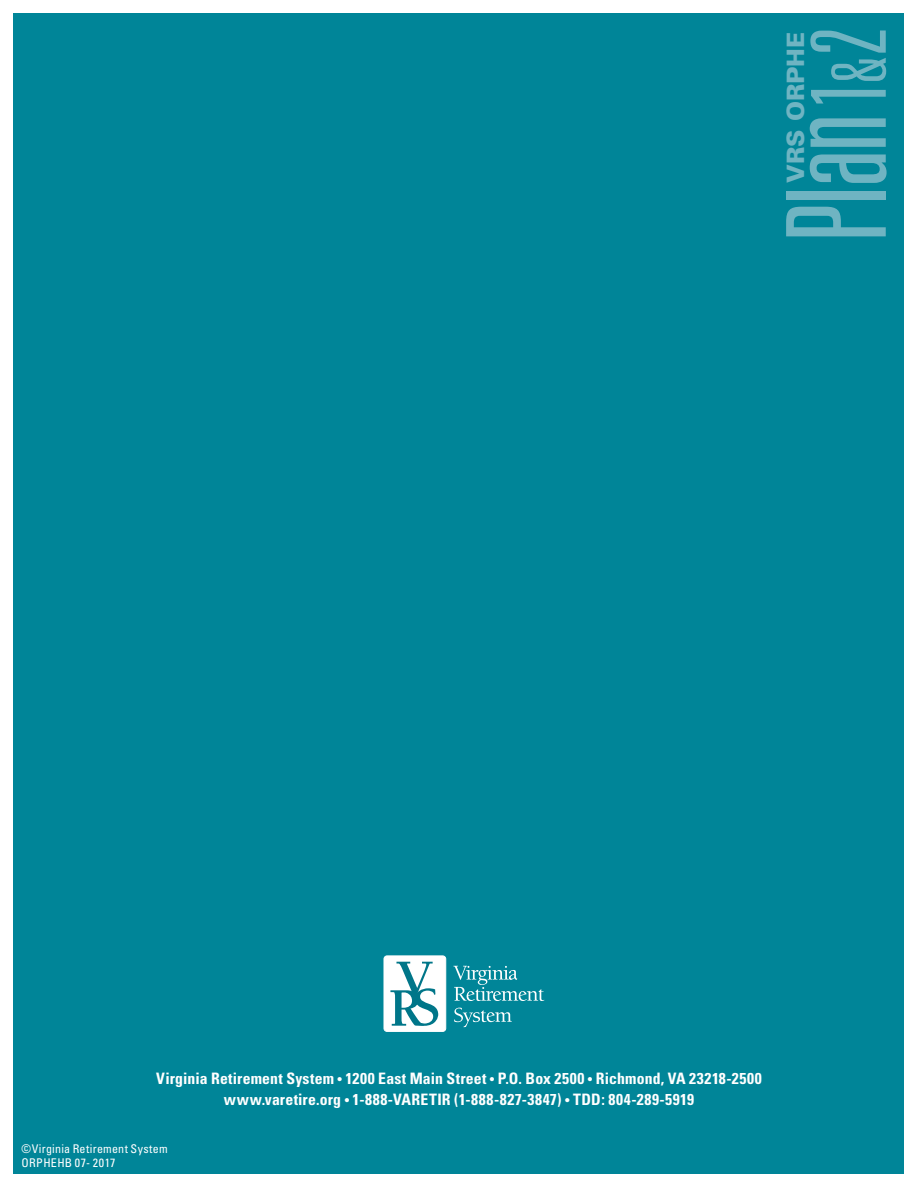
<style>
.page{position:relative;width:918px;height:1188px;background:#fff}
.page>*{position:absolute;margin:0;border:0;box-sizing:border-box;transform-origin:0 0}
.t1{font:300 ultra-condensed 138px "Univers";color:#6fb4c2}
.t2{font:900 24px "Univers";letter-spacing:.005em;color:#6fb4c2}
.t3{font:700 condensed 15.75px/21px "Univers";letter-spacing:.02em;color:#fff;text-align:center}
.t4{font:condensed 12px/13.5px "Univers";letter-spacing:.025em;color:#fff}
.s1{font-size:103.5px}
.s2{font-size:75px}
.s3{font-weight:400;font-size:13.5px}
</style>
<div class="page">
<div style="left:14px;top:14px;width:890px;height:1160px;background:#008598"></div>
<div style="left:384px;top:956px;width:62px;height:75px;background:#fff;border-radius:3px"></div>
<div style="left:384px;top:956px;width:62px;height:76px;border:1px solid #fff;border-radius:3px"></div>
<svg style="left:454px;top:1008px;width:58px;height:19px"></svg>
<svg style="left:453px;top:966px;width:91px;height:35px"></svg>
<svg style="left:390px;top:962px;width:49px;height:64px"></svg>
<h1 class="t1" style="left:765px;top:243px;width:218px;rotate:-90deg">Plan<span class="s1">1</span><span class="s2">&amp;</span><span class="s1">2</span></h1>
<h2 class="t2" style="left:781px;top:183px;width:153px;rotate:-90deg">VRS ORPHE</h2>
<p class="t3" style="left:156px;top:1068px;width:607px">Virginia Retirement System <span class="s3">•</span> 1200 East Main Street <span class="s3">•</span> P.O. Box 2500 <span class="s3">•</span> Richmond, VA 23218-2500 www.varetire.org <span class="s3">•</span> 1-888-VARETIR (1-888-827-3847) <span class="s3">•</span> TDD: 804-289-5919</p>
<p class="t4" style="left:22px;top:1142px;width:148px">©Virginia Retirement System<br>ORPHEHB 07- 2017</p>
</div>
